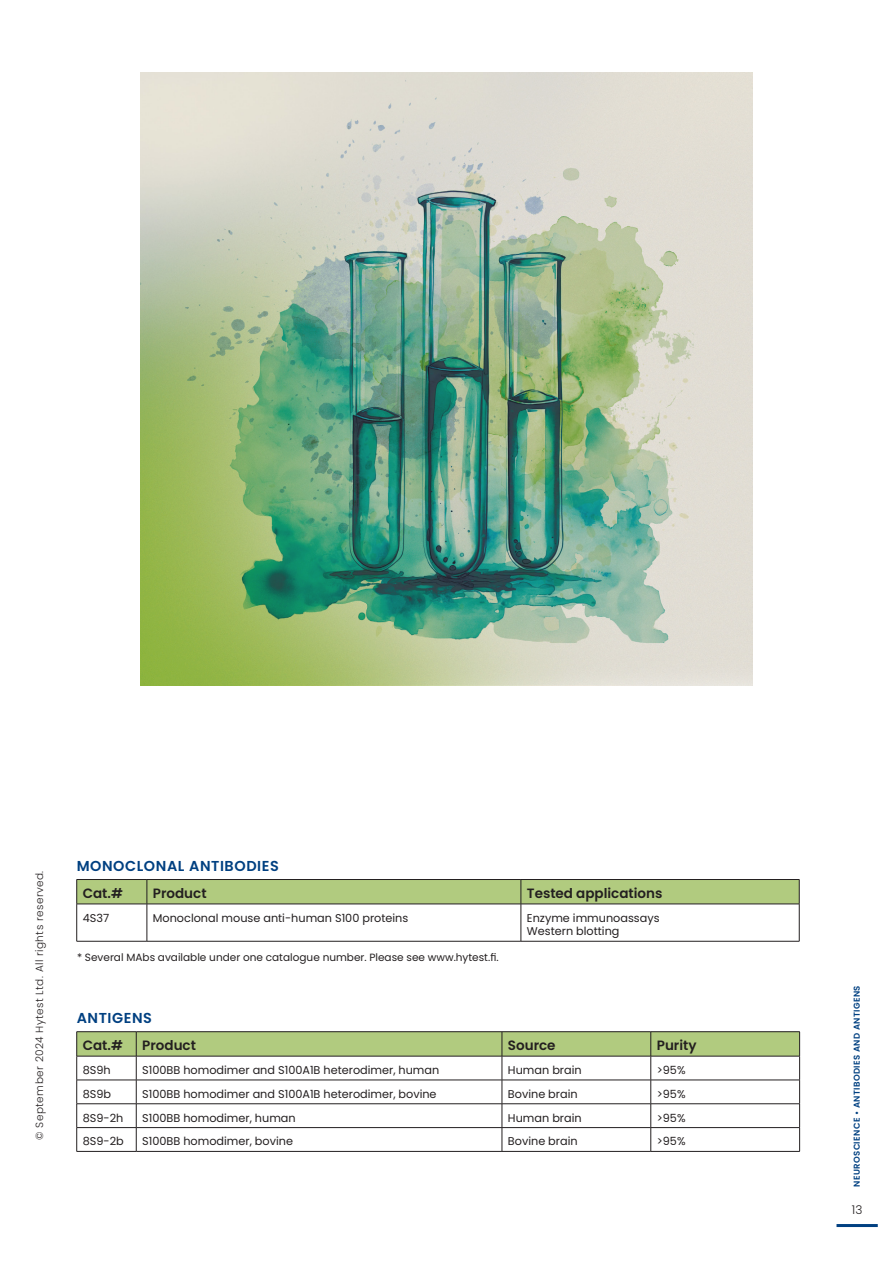
<style>
.page{position:relative;width:893px;height:1263px;background:#fff}
.page>*{position:absolute;margin:0;border:0;box-sizing:border-box;transform-origin:0 0}
.Väliotsikko{font:600 14.4px "Poppins";letter-spacing:.04em;color:#014081}
.Taulukko_otsikko_bold{font:600 13.5px "Poppins";color:#231f20}
.t1{font:300 12px "Poppins";color:#231f20}
.Taulukko_7_5pt{font:11.25px "Poppins";color:#231f20}
.Taulukko{font:11.25px "Poppins";color:#231f20}
.Kuvateksti_bold{font:10.5px "Poppins";color:#231f20}
.t2{font:300 10.5px "Poppins";letter-spacing:.04em;color:#231f20}
.t3{font:600 8.55px "Poppins";letter-spacing:.04em;color:#014081}
</style>
<div class="page">
<hr style="left:836px;top:1224px;width:42px;height:3px;background:#014081">
<hr style="left:77px;top:941px;width:70px;height:1px;background:#231f20">
<hr style="left:147px;top:941px;width:374px;height:1px;background:#231f20">
<hr style="left:521px;top:941px;width:278px;height:1px;background:#231f20">
<svg style="left:76px;top:879px;width:724px;height:62px"></svg>
<hr style="left:77px;top:904px;width:70px;height:1px;background:#231f20">
<hr style="left:147px;top:904px;width:374px;height:1px;background:#231f20">
<hr style="left:521px;top:904px;width:278px;height:1px;background:#231f20">
<hr style="left:77px;top:1151px;width:59px;height:1px;background:#231f20">
<hr style="left:136px;top:1151px;width:366px;height:1px;background:#231f20">
<hr style="left:502px;top:1151px;width:149px;height:1px;background:#231f20">
<hr style="left:651px;top:1151px;width:149px;height:1px;background:#231f20">
<hr style="left:77px;top:1031px;width:59px;height:1px;background:#231f20">
<hr style="left:136px;top:1031px;width:366px;height:1px;background:#231f20">
<hr style="left:502px;top:1031px;width:149px;height:1px;background:#231f20">
<hr style="left:651px;top:1031px;width:149px;height:1px;background:#231f20">
<svg style="left:76px;top:1032px;width:724px;height:119px"></svg>
<hr style="left:77px;top:1056px;width:59px;height:1px;background:#231f20">
<hr style="left:136px;top:1056px;width:366px;height:1px;background:#231f20">
<hr style="left:502px;top:1056px;width:149px;height:1px;background:#231f20">
<hr style="left:651px;top:1056px;width:149px;height:1px;background:#231f20">
<img style="left:140px;top:73px;width:613px;height:612px">
<p class="t2" style="left:33px;top:1140px;width:270px;rotate:-90deg">© September 2024 Hytest Ltd. All rights reserved.</p>
<p class="Väliotsikko" style="left:77px;top:858px;width:204px">MONOCLONAL ANTIBODIES</p>
<p class="Taulukko_otsikko_bold" style="left:83px;top:885px;width:42px">Cat.#</p>
<p class="Taulukko_otsikko_bold" style="left:153px;top:885px;width:55px">Product</p>
<p class="Taulukko_otsikko_bold" style="left:527px;top:885px;width:137px">Tested applications</p>
<p class="Taulukko_7_5pt" style="left:83px;top:911px;width:28px">4S37</p>
<p class="Taulukko_7_5pt" style="left:153px;top:911px;width:257px">Monoclonal mouse anti-human S100 proteins</p>
<p class="Taulukko_7_5pt" style="left:527px;top:911px;width:134px">Enzyme immunoassays</p>
<p class="Taulukko_7_5pt" style="left:527px;top:925px;width:94px">Western blotting</p>
<p class="Kuvateksti_bold" style="left:77px;top:951px;width:423px">* Several MAbs available under one catalogue number. Please see www.hytest.fi.</p>
<p class="Väliotsikko" style="left:77px;top:1010px;width:77px">ANTIGENS</p>
<p class="Taulukko_otsikko_bold" style="left:83px;top:1037px;width:42px">Cat.#</p>
<p class="Taulukko_otsikko_bold" style="left:142px;top:1037px;width:55px">Product</p>
<p class="Taulukko_otsikko_bold" style="left:508px;top:1037px;width:49px">Source</p>
<p class="Taulukko_otsikko_bold" style="left:657px;top:1037px;width:41px">Purity</p>
<p class="Taulukko_7_5pt" style="left:83px;top:1063px;width:29px">8S9h</p>
<p class="Taulukko" style="left:142px;top:1063px;width:299px">S100BB homodimer and S100A1B heterodimer, human</p>
<p class="Taulukko_7_5pt" style="left:508px;top:1063px;width:75px">Human brain</p>
<p class="Taulukko_7_5pt" style="left:657px;top:1063px;width:30px">&gt;95%</p>
<p class="Taulukko_7_5pt" style="left:83px;top:1087px;width:30px">8S9b</p>
<p class="Taulukko" style="left:142px;top:1087px;width:296px">S100BB homodimer and S100A1B heterodimer, bovine</p>
<p class="Taulukko_7_5pt" style="left:508px;top:1087px;width:71px">Bovine brain</p>
<p class="Taulukko_7_5pt" style="left:657px;top:1087px;width:30px">&gt;95%</p>
<p class="Taulukko_7_5pt" style="left:83px;top:1111px;width:42px">8S9-2h</p>
<p class="Taulukko" style="left:142px;top:1111px;width:155px">S100BB homodimer, human</p>
<p class="Taulukko_7_5pt" style="left:508px;top:1111px;width:75px">Human brain</p>
<p class="Taulukko_7_5pt" style="left:657px;top:1111px;width:30px">&gt;95%</p>
<p class="Taulukko_7_5pt" style="left:83px;top:1135px;width:43px">8S9-2b</p>
<p class="Taulukko" style="left:142px;top:1135px;width:152px">S100BB homodimer, bovine</p>
<p class="Taulukko_7_5pt" style="left:508px;top:1135px;width:71px">Bovine brain</p>
<p class="Taulukko_7_5pt" style="left:657px;top:1135px;width:30px">&gt;95%</p>
<p class="t3" style="left:852px;top:1187px;width:203px;rotate:-90deg">NEUROSCIENCE • ANTIBODIES AND ANTIGENS</p>
<p class="t1" style="left:852px;top:1202px;width:12px">13</p>
</div>
